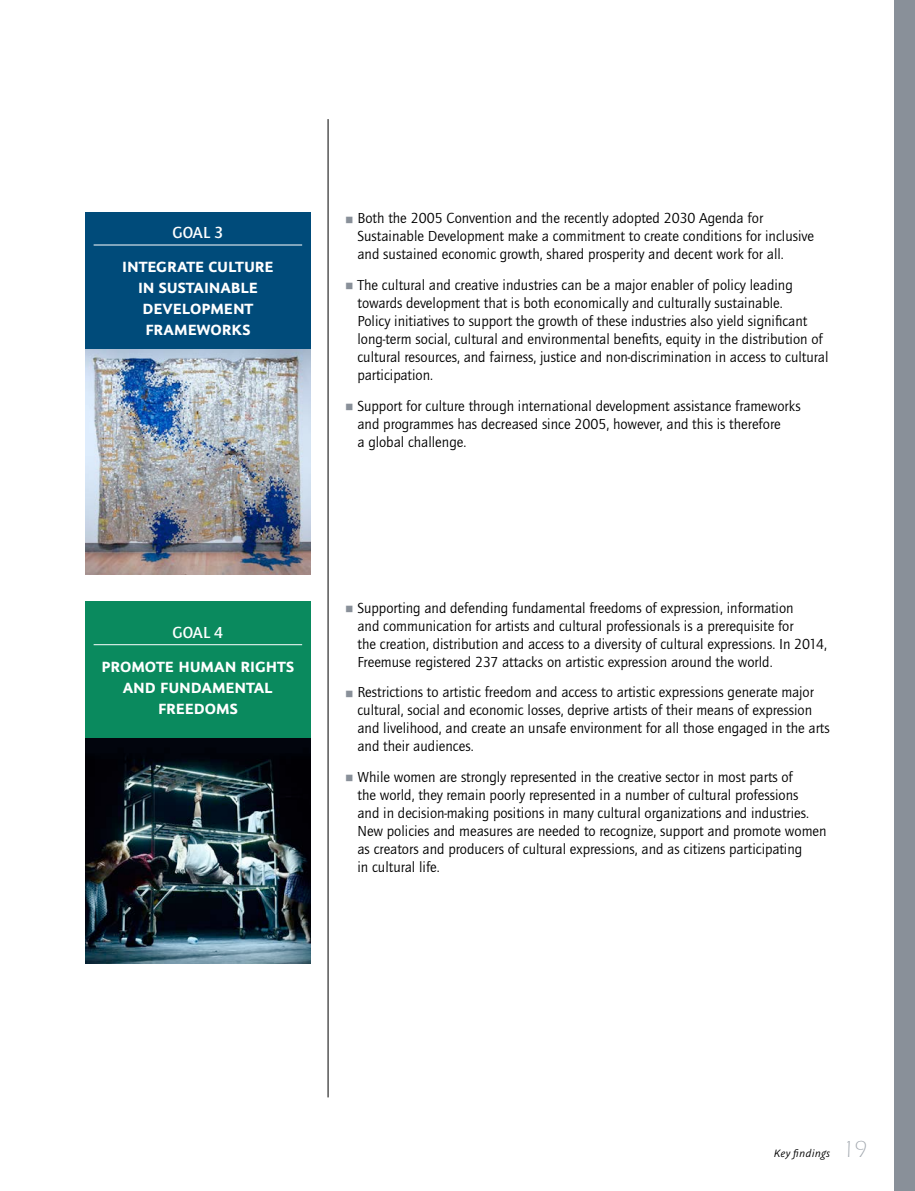
<style>
.page{position:relative;width:915px;height:1191px;background:#fff}
.page>*{position:absolute;margin:0;border:0;box-sizing:border-box;transform-origin:0 0}
.Tree_-_Titre_Goal{font:700 16.5px/21px "Graublau Sans";color:#fff;text-align:center}
.Tree_-_Titre_Goal-2{font:500 16.5px "Quay Sans ITC Std";color:#fff}
.t1{font:15px/18px "Quay Sans ITC Std";color:#000}
.Titre_courant_-_Chap{font:italic 12px "Graublau Sans";letter-spacing:.01em;color:#000}
.s1{color:#899099}
.s2{font-family:"ITC Eras Std";font-weight:300;font-style:normal;font-size:24px;color:#a1a7ae}
</style>
<div class="page">
<div style="left:893px;top:0;width:21px;height:1191px;background:#899099"></div>
<hr style="left:328px;top:119px;width:1px;height:978px;background:#000">
<img style="left:85px;top:349px;width:225px;height:225px">
<img style="left:85px;top:738px;width:225px;height:225px">
<div style="left:85px;top:213px;width:225px;height:136px;background:#004b7a"></div>
<hr style="left:94px;top:245px;width:208px;height:1px;background:#fff">
<div style="left:85px;top:602px;width:225px;height:136px;background:#0a8a5e"></div>
<hr style="left:94px;top:644px;width:208px;height:1px;background:#fff">
<p class="Tree_-_Titre_Goal-2" style="left:172px;top:223px;width:52px">GOAL 3</p>
<p class="Tree_-_Titre_Goal" style="left:122px;top:256px;width:153px">INTEGRATE CULTURE<br>IN SUSTAINABLE<br>DEVELOPMENT<br>FRAMEWORKS</p>
<p class="t1" style="left:357px;top:209px;width:458px;text-indent:-13px"><span class="s1">○</span> Both the 2005 Convention and the recently adopted 2030 Agenda for<br>Sustainable Development make a commitment to create conditions for inclusive and sustained economic growth, shared prosperity and decent work for all.</p>
<p class="t1" style="left:357px;top:276px;width:472px;text-indent:-13px"><span class="s1">○</span> The cultural and creative industries can be a major enabler of policy leading towards development that is both economically and culturally sustainable.<br>Policy initiatives to support the growth of these industries also yield significant long‑term social, cultural and environmental benefits, equity in the distribution of cultural resources, and fairness, justice and non-discrimination in access to cultural participation.</p>
<p class="t1" style="left:357px;top:397px;width:444px;text-indent:-13px"><span class="s1">○</span> Support for culture through international development assistance frameworks and programmes has decreased since 2005, however, and this is therefore<br>a global challenge.</p>
<p class="Tree_-_Titre_Goal-2" style="left:172px;top:623px;width:52px">GOAL 4</p>
<p class="Tree_-_Titre_Goal" style="left:101px;top:656px;width:194px">PROMOTE HUMAN RIGHTS<br>AND FUNDAMENTAL<br>FREEDOMS</p>
<p class="t1" style="left:357px;top:598px;width:471px;text-indent:-13px"><span class="s1">○</span> Supporting and defending fundamental freedoms of expression, information<br>and communication for artists and cultural professionals is a prerequisite for<br>the creation, distribution and access to a diversity of cultural expressions. In 2014, Freemuse registered 237 attacks on artistic expression around the world.</p>
<p class="t1" style="left:357px;top:683px;width:473px;text-indent:-13px"><span class="s1">○</span> Restrictions to artistic freedom and access to artistic expressions generate major cultural, social and economic losses, deprive artists of their means of expression and livelihood, and create an unsafe environment for all those engaged in the arts and their audiences.</p>
<p class="t1" style="left:357px;top:768px;width:470px;text-indent:-13px"><span class="s1">○</span> While women are strongly represented in the creative sector in most parts of<br>the world, they remain poorly represented in a number of cultural professions<br>and in decision-making positions in many cultural organizations and industries.<br>New policies and measures are needed to recognize, support and promote women as creators and producers of cultural expressions, and as citizens participating<br>in cultural life.</p>
<p class="Titre_courant_-_Chap" style="left:773px;top:1145px;width:95px">Key findings <span class="s2">19</span></p>
</div>
